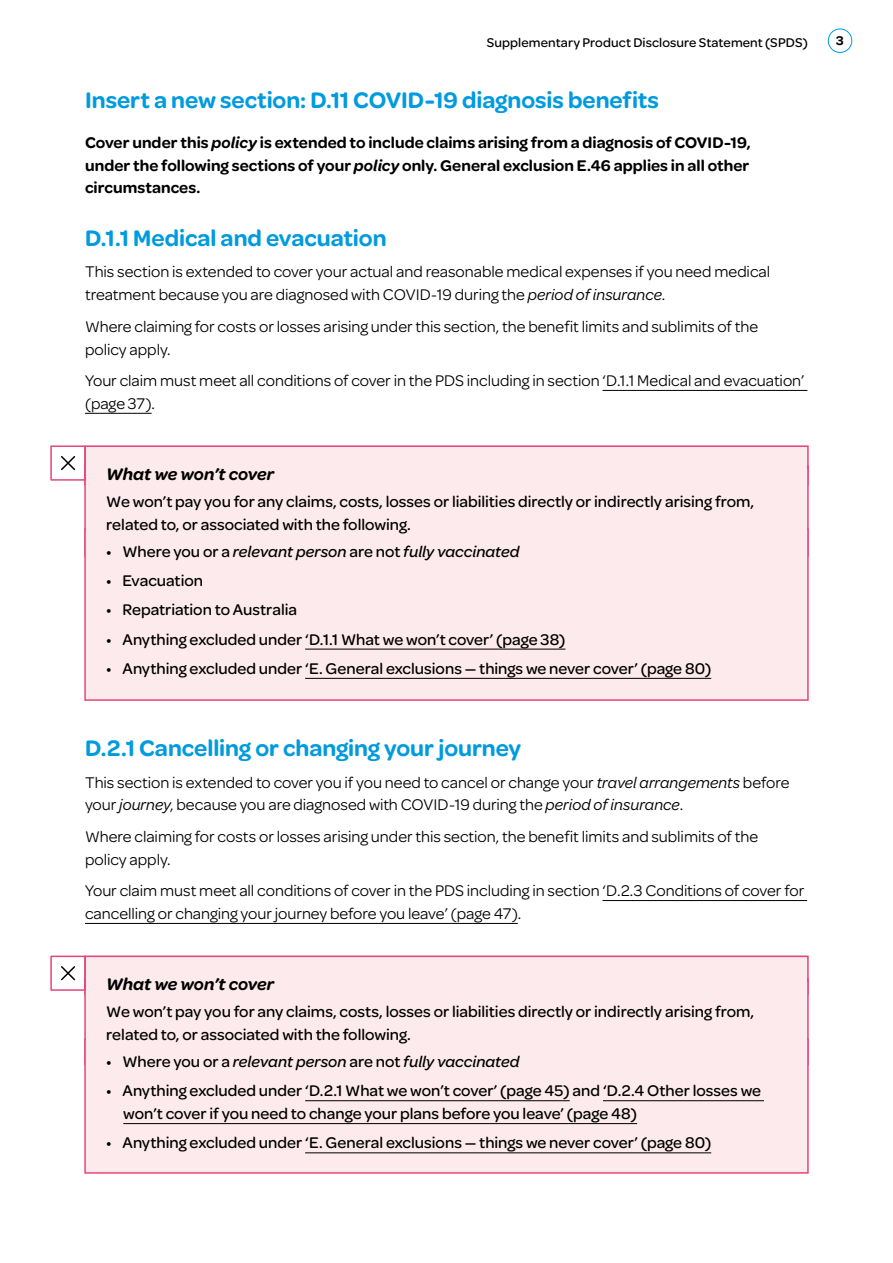
<style>
.page{position:relative;width:893px;height:1263px;background:#fff}
.page>*{position:absolute;margin:0;border:0;box-sizing:border-box;transform-origin:0 0}
.t1{font:600 24px "Omnes";color:#009bdf}
.Pullout_-_heading_pi{font:italic 600 18px "Omnes";letter-spacing:-.005em;color:#000}
.Body{font:16.5px/22.8px "Omnes";color:#000}
.Pullout_-_Multiple_P{font:500 16.5px/22.8px "Omnes";color:#000}
.Body-2{font:600 16.5px/22.8px "Omnes";letter-spacing:.005em;color:#000;text-align:justify}
.t2{font:italic 500 16.5px "Omnes";letter-spacing:.005em;color:#000}
.t3{font:500 13.5px "Omnes";letter-spacing:.01em;color:#000}
.t4{font:600 13.5px "Omnes";color:#000}
.s1{font-style:italic}
.s2{font-style:normal}
</style>
<div class="page">
<hr style="left:602px;top:390px;width:205px;height:1px;background:#000">
<hr style="left:85px;top:413px;width:67px;height:1px;background:#000">
<div style="left:85px;top:446px;width:723px;height:54px;background:#fceaec"></div>
<div style="left:84px;top:445px;width:725px;height:41px;border:2px solid #e7447b"></div>
<div style="left:85px;top:470px;width:723px;height:86px;background:#fceaec"></div>
<div style="left:85px;top:530px;width:723px;height:170px;background:#fceaec"></div>
<div style="left:84px;top:528px;width:725px;height:173px;border:2px solid #e7447b"></div>
<hr style="left:305px;top:649px;width:260px;height:1px;background:#000">
<hr style="left:305px;top:678px;width:406px;height:1px;background:#000">
<hr style="left:602px;top:900px;width:205px;height:1px;background:#000">
<hr style="left:85px;top:923px;width:433px;height:1px;background:#000">
<div style="left:85px;top:956px;width:723px;height:54px;background:#fceaec"></div>
<div style="left:84px;top:955px;width:725px;height:41px;border:2px solid #e7447b"></div>
<div style="left:85px;top:982px;width:723px;height:82px;background:#fceaec"></div>
<div style="left:85px;top:1041px;width:723px;height:132px;background:#fceaec"></div>
<div style="left:84px;top:1038px;width:725px;height:136px;border:2px solid #e7447b"></div>
<hr style="left:305px;top:1100px;width:265px;height:1px;background:#000">
<hr style="left:603px;top:1100px;width:161px;height:1px;background:#000">
<hr style="left:123px;top:1123px;width:514px;height:1px;background:#000">
<hr style="left:305px;top:1152px;width:406px;height:1px;background:#000">
<div style="left:50px;top:445px;width:36px;height:36px;border:2px solid #e7447b"></div>
<svg style="left:61px;top:456px;width:15px;height:15px"></svg>
<div style="left:50px;top:955px;width:36px;height:36px;border:2px solid #e7447b"></div>
<svg style="left:61px;top:966px;width:15px;height:15px"></svg>
<div style="left:828px;top:29px;width:24px;height:24px;border:1px solid #009bdf;border-radius:50%"></div>
<p class="t3" style="left:487px;top:33px;width:323px">Supplementary Product Disclosure Statement (SPDS)</p>
<p class="t4" style="left:836px;top:31px;width:9px">3</p>
<h2 class="t1" style="left:85px;top:83px;width:575px">Insert a new section: D.11 COVID-19 diagnosis benefits</h2>
<p class="Body-2" style="left:85px;top:130px;width:667px">Cover under this <span class="s1">policy</span> is extended to include claims arising from a diagnosis of COVID-19, under the following sections of your <span class="s1">policy</span> only. General exclusion E.46 applies in all other circumstances.</p>
<h2 class="t1" style="left:85px;top:221px;width:303px">D.1.1 Medical and evacuation</h2>
<p class="Body" style="left:85px;top:260px;width:687px">This section is extended to cover your actual and reasonable medical expenses if you need medical treatment because you are diagnosed with COVID-19 during the <span class="s1">period of insurance</span>.</p>
<p class="Body" style="left:85px;top:314px;width:675px">Where claiming for costs or losses arising under this section, the benefit limits and sublimits of the policy apply.</p>
<p class="Body" style="left:85px;top:368px;width:721px">Your claim must meet all conditions of cover in the PDS including in section ‘D.1.1 Medical and evacuation’ (page 37).</p>
<p class="Pullout_-_heading_pi" style="left:106px;top:462px;width:169px">What we won’t cover</p>
<p class="Pullout_-_Multiple_P" style="left:106px;top:489px;width:649px">We won’t pay you for any claims, costs, losses or liabilities directly or indirectly arising from, related to, or associated with the following.</p>
<p class="t2" style="left:106px;top:540px;width:415px"><span class="s2">• Where you or a</span> relevant person <span class="s2">are not</span> fully vaccinated</p>
<p class="Pullout_-_Multiple_P" style="left:106px;top:568px;width:98px">• Evacuation</p>
<p class="Pullout_-_Multiple_P" style="left:106px;top:597px;width:192px">• Repatriation to Australia</p>
<p class="Pullout_-_Multiple_P" style="left:106px;top:627px;width:461px">• Anything excluded under ‘D.1.1 What we won’t cover’ (page 38)</p>
<p class="Pullout_-_Multiple_P" style="left:106px;top:656px;width:606px">• Anything excluded under ‘E. General exclusions — things we never cover’ (page 80)</p>
<h2 class="t1" style="left:85px;top:731px;width:438px">D.2.1 Cancelling or changing your journey</h2>
<p class="Body" style="left:85px;top:770px;width:706px">This section is extended to cover you if you need to cancel or change your <span class="s1">travel arrangements</span> before your <span class="s1">journey</span>, because you are diagnosed with COVID-19 during the <span class="s1">period of insurance</span>.</p>
<p class="Body" style="left:85px;top:824px;width:675px">Where claiming for costs or losses arising under this section, the benefit limits and sublimits of the policy apply.</p>
<p class="Body" style="left:85px;top:878px;width:721px">Your claim must meet all conditions of cover in the PDS including in section ‘D.2.3 Conditions of cover for cancelling or changing your journey before you leave’ (page 47).</p>
<p class="Pullout_-_heading_pi" style="left:106px;top:972px;width:169px">What we won’t cover</p>
<p class="Pullout_-_Multiple_P" style="left:106px;top:999px;width:649px">We won’t pay you for any claims, costs, losses or liabilities directly or indirectly arising from, related to, or associated with the following.</p>
<p class="t2" style="left:106px;top:1050px;width:415px"><span class="s2">• Where you or a</span> relevant person <span class="s2">are not</span> fully vaccinated</p>
<p class="Pullout_-_Multiple_P" style="left:123px;top:1078px;width:639px;text-indent:-17px">• Anything excluded under ‘D.2.1 What we won’t cover’ (page 45) and ‘D.2.4 Other losses we won’t cover if you need to change your plans before you leave’ (page 48)</p>
<p class="Pullout_-_Multiple_P" style="left:106px;top:1130px;width:606px">• Anything excluded under ‘E. General exclusions — things we never cover’ (page 80)</p>
</div>
